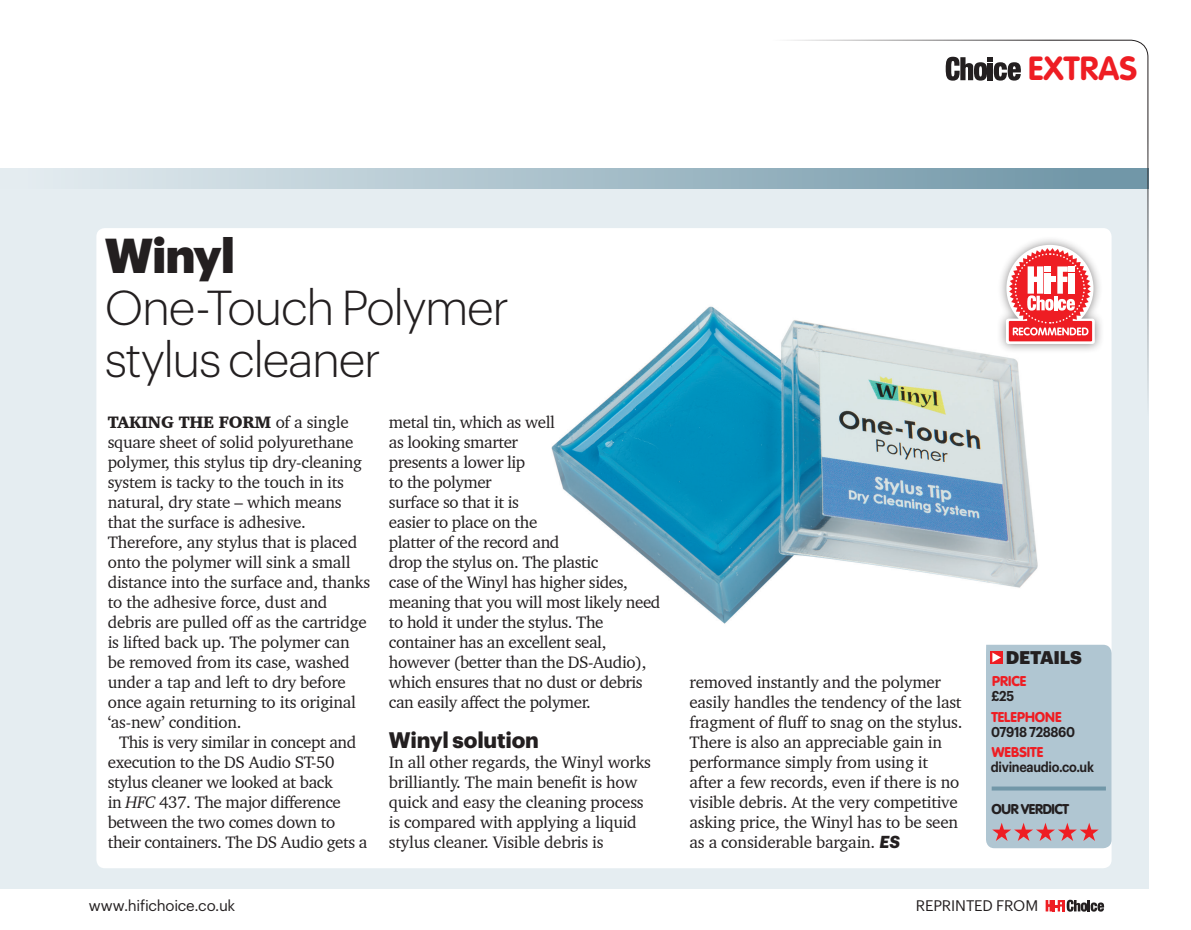
<style>
.page{position:relative;width:1191px;height:930px;background:#fff}
.page>*{position:absolute;margin:0;border:0;box-sizing:border-box;transform-origin:0 0}
.t1{font:300 48px/52px "Graphik";letter-spacing:-.03em;color:#231f20}
.t2{font:900 48px "Graphik";letter-spacing:-.03em;color:#231f20}
.t3{font:700 33px "VAG Rounded Std";letter-spacing:.005em;color:#ee1d23}
.t4{font:700 22px "Graphik";letter-spacing:-.01em;color:#231f20}
.t5{font:900 18px "Graphik";letter-spacing:-.015em;color:#231f20}
.t6{font:17px/20px "Charter BT";letter-spacing:-.015em;color:#231f20}
.t7{font:15px "Graphik";letter-spacing:-.015em;color:#231f20}
.t8{font:600 14px "Graphik";letter-spacing:-.02em;color:#231f20;scale:.9 1}
.t9{font:900 14px "VAG Rounded Std";color:#ee1d23}
.t10{font:900 14px "VAG Rounded Std";letter-spacing:-.03em;color:#231f20}
.s1{font-weight:900}
.s2{font-style:italic}
.s3{font-family:"Graphik";font-weight:700;font-style:italic}
</style>
<div class="page">
<div style="left:0;top:168px;width:1148px;height:720px;background:#e5edf1"></div>
<svg style="left:107px;top:168px;width:606px;height:20px;background:#bacdd5"></svg>
<div style="left:96px;top:228px;width:1015px;height:640px;background:#fff;border-radius:9px"></div>
<img style="left:551px;top:306px;width:487px;height:318px">
<svg style="left:713px;top:39px;width:436px;height:436px"></svg>
<svg style="left:1045px;top:900px;width:59px;height:11px"></svg>
<div style="left:986px;top:645px;width:125px;height:203px;background:#b0c6d2"></div>
<h2 class="t3" style="left:1028px;top:49px;width:111px">EXTRAS</h2>
<h1 class="t2" style="left:105px;top:219px;width:132px">Winyl</h1>
<h1 class="t1" style="left:105px;top:278px;width:406px">One-Touch Polymer stylus cleaner</h1>
<p class="t6" style="left:108px;top:412px;width:264px"><span class="s1">TAKING THE FORM</span> of a single square sheet of solid polyurethane polymer, this stylus tip dry-cleaning system is tacky to the touch in its natural, dry state – which means that the surface is adhesive.<br>Therefore, any stylus that is placed onto the polymer will sink a small distance into the surface and, thanks to the adhesive force, dust and debris are pulled off as the cartridge is lifted back up. The polymer can be removed from its case, washed under a tap and left to dry before once again returning to its original ‘as-new’ condition.</p>
<p class="t6" style="left:108px;top:732px;width:261px;text-indent:11px">This is very similar in concept and execution to the DS Audio ST-50 stylus cleaner we looked at back<br>in <span class="s2">HFC</span> 437. The major difference between the two comes down to their containers. The DS Audio gets a</p>
<p class="t6" style="left:389px;top:412px;width:273px">metal tin, which as well<br>as looking smarter<br>presents a lower lip<br>to the polymer<br>surface so that it is<br>easier to place on the<br>platter of the record and<br>drop the stylus on. The plastic<br>case of the Winyl has higher sides, meaning that you will most likely need to hold it under the stylus. The container has an excellent seal, however (better than the DS-Audio), which ensures that no dust or debris can easily affect the polymer.</p>
<p class="t4" style="left:389px;top:723px;width:151px">Winyl solution</p>
<p class="t6" style="left:389px;top:752px;width:264px">In all other regards, the Winyl works brilliantly. The main benefit is how quick and easy the cleaning process is compared with applying a liquid stylus cleaner. Visible debris is</p>
<p class="t6" style="left:689px;top:672px;width:275px">removed instantly and the polymer easily handles the tendency of the last fragment of fluff to snag on the stylus.<br>There is also an appreciable gain in performance simply from using it after a few records, even if there is no visible debris. At the very competitive asking price, the Winyl has to be seen as a considerable bargain. <span class="s3">ES</span></p>
<p class="t5" style="left:1006px;top:643px;width:77px">DETAILS</p>
<p class="t9" style="left:992px;top:672px;width:36px">PRICE</p>
<p class="t8" style="left:991px;top:685px;width:27px">£25</p>
<p class="t9" style="left:991px;top:708px;width:72px">TELEPHONE</p>
<p class="t8" style="left:991px;top:721px;width:95px">07918 728860</p>
<p class="t9" style="left:992px;top:744px;width:53px">WEBSITE</p>
<p class="t8" style="left:990px;top:756px;width:116px">divineaudio.co.uk</p>
<p class="t10" style="left:991px;top:800px;width:79px">OUR VERDICT</p>
<p class="t7" style="left:89px;top:895px;width:148px">www.hifichoice.co.uk</p>
<p class="t7" style="left:916px;top:895px;width:124px">REPRINTED FROM</p>
</div>
